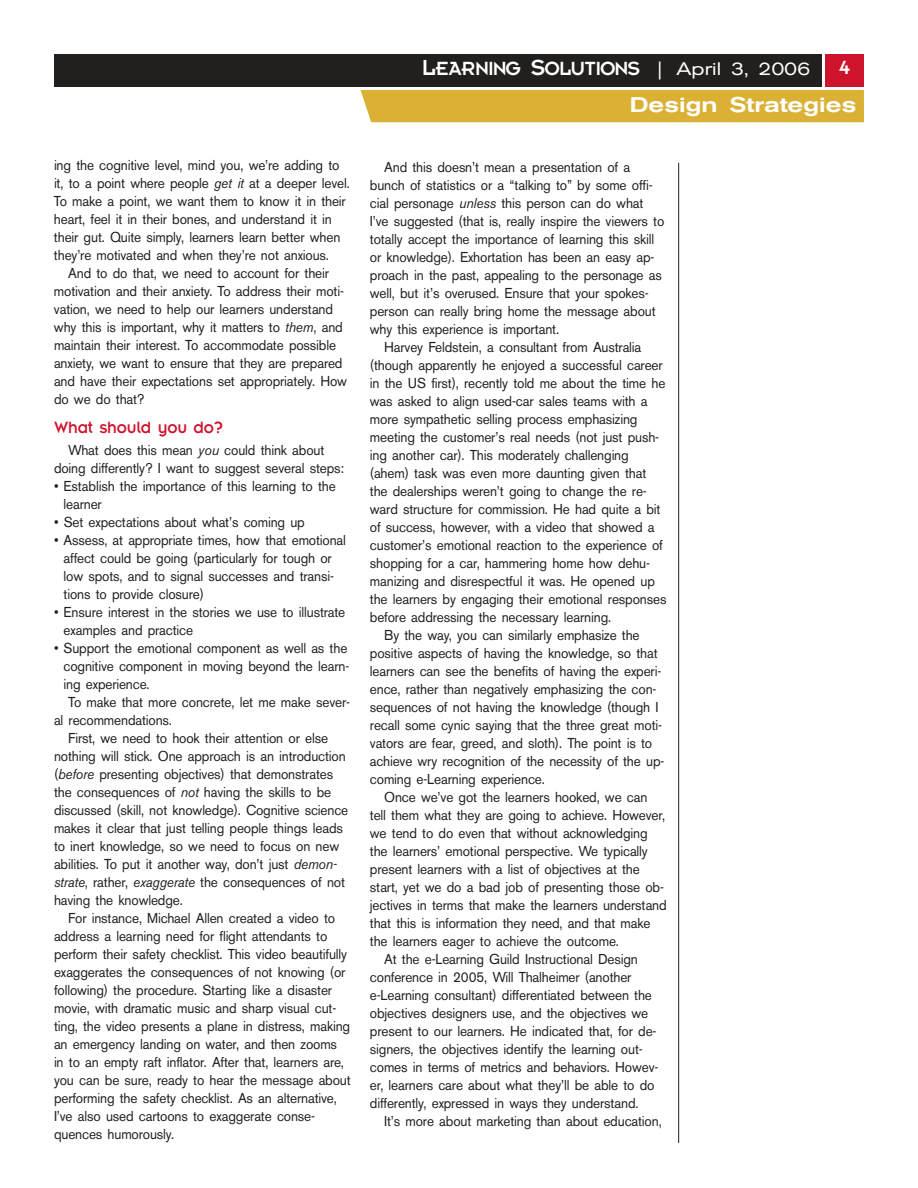
<style>
.page{position:relative;width:918px;height:1188px;background:#fff}
.page>*{position:absolute;margin:0;border:0;box-sizing:border-box;transform-origin:0 0}
.t1{font:21px "Insignia";letter-spacing:-.055em;color:#fff}
.t2{font:500 expanded 21px "Akzidenz Grotesk BE";color:#fff}
.t3{font:18px "Insignia";letter-spacing:-.01em;color:#ce142c;scale:.95 1}
.t4{font:14.25px/18px "Akzidenz Grotesk BE";letter-spacing:-.01em;color:#231f1f;scale:.95 1}
.s1{font-style:italic}
.s2{font-size:24px}
.s3{font-family:"Akzidenz Grotesk BE";font-size:18px}
.s4{font-family:"Akzidenz Grotesk BE";font-stretch:expanded;font-size:18px}
</style>
<div class="page">
<div style="left:54px;top:54px;width:767px;height:32px;background:#231f1f"></div>
<div style="left:826px;top:54px;width:38px;height:32px;background:#ce142c"></div>
<div style="left:360px;top:90px;width:504px;height:32px;background:#dab135"></div>
<hr style="left:678px;top:163px;width:1px;height:980px;background:#231f1f">
<p class="t4" style="left:54px;top:158px;width:313px">ing the cognitive level, mind you, we’re adding to it, to a point where people <span class="s1">get it</span> at a deeper level.<br>To make a point, we want them to know it in their heart, feel it in their bones, and understand it in their gut. Quite simply, learners learn better when they’re motivated and when they’re not anxious.</p>
<p class="t4" style="left:54px;top:266px;width:310px;text-indent:14px">And to do that, we need to account for their motivation and their anxiety. To address their moti&shy;vation, we need to help our learners understand why this is important, why it matters to <span class="s1">them</span>, and maintain their interest. To accommodate possible anxiety, we want to ensure that they are prepared and have their expectations set appropriately. How do we do that?</p>
<p class="t3" style="left:54px;top:421px;width:180px">What should you do?</p>
<p class="t4" style="left:54px;top:443px;width:307px;text-align:center">What does this mean <span class="s1">you</span> could think about doing differently? I want to suggest several steps:</p>
<p class="t4" style="left:64px;top:479px;width:288px;text-indent:-10px">• Establish the importance of this learning to the learner</p>
<p class="t4" style="left:54px;top:515px;width:266px">• Set expectations about what’s coming up</p>
<p class="t4" style="left:64px;top:533px;width:299px;text-indent:-10px">• Assess, at appropriate times, how that emotional affect could be going (particularly for tough or low spots, and to signal successes and transi&shy;tions to provide closure)</p>
<p class="t4" style="left:64px;top:605px;width:298px;text-indent:-10px">• Ensure interest in the stories we use to illustrate examples and practice</p>
<p class="t4" style="left:54px;top:641px;width:310px">• Support the emotional component as well as the</p>
<p class="t4" style="left:64px;top:659px;width:302px">cognitive component in moving beyond the learn-</p>
<p class="t4" style="left:64px;top:677px;width:92px">ing experience.</p>
<p class="t4" style="left:68px;top:695px;width:298px">To make that more concrete, let me make sever-</p>
<p class="t4" style="left:54px;top:713px;width:126px">al recommendations.</p>
<p class="t4" style="left:68px;top:731px;width:275px">First, we need to hook their attention or else</p>
<p class="t4" style="left:54px;top:749px;width:309px">nothing will stick. One approach is an introduction</p>
<p class="t4" style="left:54px;top:767px;width:295px">(<span class="s1">before</span> presenting objectives) that demonstrates</p>
<p class="t4" style="left:54px;top:785px;width:293px">the consequences of <span class="s1">not</span> having the skills to be</p>
<p class="t4" style="left:54px;top:803px;width:311px">discussed (skill, not knowledge). Cognitive science</p>
<p class="t4" style="left:54px;top:821px;width:306px">makes it clear that just telling people things leads</p>
<p class="t4" style="left:54px;top:839px;width:302px">to inert knowledge, so we need to focus on new</p>
<p class="t4" style="left:54px;top:857px;width:300px">abilities. To put it another way, don’t just <span class="s1">demon-</span></p>
<p class="t4" style="left:54px;top:875px;width:308px"><span class="s1">strate</span>, rather, <span class="s1">exaggerate</span> the consequences of not</p>
<p class="t4" style="left:54px;top:893px;width:137px">having the knowledge.</p>
<p class="t4" style="left:68px;top:911px;width:282px">For instance, Michael Allen created a video to</p>
<p class="t4" style="left:54px;top:929px;width:289px">address a learning need for flight attendants to</p>
<p class="t4" style="left:54px;top:947px;width:310px">perform their safety checklist. This video beautifully</p>
<p class="t4" style="left:54px;top:965px;width:308px">exaggerates the consequences of not knowing (or</p>
<p class="t4" style="left:54px;top:983px;width:294px">following) the procedure. Starting like a disaster</p>
<p class="t4" style="left:54px;top:1001px;width:299px">movie, with dramatic music and sharp visual cut-</p>
<p class="t4" style="left:54px;top:1019px;width:313px">ting, the video presents a plane in distress, making</p>
<p class="t4" style="left:54px;top:1037px;width:300px">an emergency landing on water, and then zooms</p>
<p class="t4" style="left:54px;top:1055px;width:307px">in to an empty raft inflator. After that, learners are,</p>
<p class="t4" style="left:54px;top:1073px;width:314px">you can be sure, ready to hear the message about</p>
<p class="t4" style="left:54px;top:1091px;width:299px">performing the safety checklist. As an alternative,</p>
<p class="t4" style="left:54px;top:1109px;width:276px">I’ve also used cartoons to exaggerate conse-</p>
<p class="t4" style="left:54px;top:1127px;width:128px">quences humorously.</p>
<h1 class="t1" style="left:422px;top:62px;width:390px"><span class="s2">L</span>EARNING <span class="s2">S</span>OLUTIONS <span class="s3">|</span> <span class="s4">April 3, 2006</span></h1>
<h1 class="t1" style="left:839px;top:61px;width:12px">4</h1>
<h1 class="t2" style="left:630px;top:97px;width:228px">Design Strategies</h1>
<p class="t4" style="left:384px;top:160px;width:260px">And this doesn’t mean a presentation of a</p>
<p class="t4" style="left:370px;top:178px;width:299px">bunch of statistics or a “talking to” by some offi-</p>
<p class="t4" style="left:370px;top:196px;width:289px">cial personage <span class="s1">unless</span> this person can do what</p>
<p class="t4" style="left:370px;top:214px;width:312px">I’ve suggested (that is, really inspire the viewers to</p>
<p class="t4" style="left:370px;top:232px;width:301px">totally accept the importance of learning this skill</p>
<p class="t4" style="left:370px;top:250px;width:301px">or knowledge). Exhortation has been an easy ap-</p>
<p class="t4" style="left:370px;top:268px;width:309px">proach in the past, appealing to the personage as</p>
<p class="t4" style="left:370px;top:286px;width:295px">well, but it’s overused. Ensure that your spokes-</p>
<p class="t4" style="left:370px;top:304px;width:302px">person can really bring home the message about</p>
<p class="t4" style="left:370px;top:322px;width:201px">why this experience is important.</p>
<p class="t4" style="left:384px;top:340px;width:272px">Harvey Feldstein, a consultant from Australia</p>
<p class="t4" style="left:370px;top:358px;width:310px">(though apparently he enjoyed a successful career</p>
<p class="t4" style="left:370px;top:376px;width:313px">in the US first), recently told me about the time he</p>
<p class="t4" style="left:370px;top:394px;width:294px">was asked to align used-car sales teams with a</p>
<p class="t4" style="left:370px;top:412px;width:283px">more sympathetic selling process emphasizing</p>
<p class="t4" style="left:370px;top:430px;width:306px">meeting the customer’s real needs (not just push-</p>
<p class="t4" style="left:370px;top:448px;width:274px">ing another car). This moderately challenging</p>
<p class="t4" style="left:370px;top:466px;width:292px">(ahem) task was even more daunting given that</p>
<p class="t4" style="left:370px;top:484px;width:293px">the dealerships weren’t going to change the re-</p>
<p class="t4" style="left:370px;top:502px;width:307px">ward structure for commission. He had quite a bit</p>
<p class="t4" style="left:370px;top:520px;width:301px">of success, however, with a video that showed a</p>
<p class="t4" style="left:370px;top:538px;width:310px">customer’s emotional reaction to the experience of</p>
<p class="t4" style="left:370px;top:556px;width:296px">shopping for a car, hammering home how dehu-</p>
<p class="t4" style="left:370px;top:574px;width:302px">manizing and disrespectful it was. He opened up</p>
<p class="t4" style="left:370px;top:592px;width:314px">the learners by engaging their emotional responses</p>
<p class="t4" style="left:370px;top:610px;width:255px">before addressing the necessary learning.</p>
<p class="t4" style="left:384px;top:628px;width:270px">By the way, you can similarly emphasize the</p>
<p class="t4" style="left:370px;top:646px;width:304px">positive aspects of having the knowledge, so that</p>
<p class="t4" style="left:370px;top:664px;width:308px">learners can see the benefits of having the experi-</p>
<p class="t4" style="left:370px;top:682px;width:303px">ence, rather than negatively emphasizing the con-</p>
<p class="t4" style="left:370px;top:700px;width:305px">sequences of not having the knowledge (though I</p>
<p class="t4" style="left:370px;top:718px;width:309px">recall some cynic saying that the three great moti-</p>
<p class="t4" style="left:370px;top:736px;width:299px">vators are fear, greed, and sloth). The point is to</p>
<p class="t4" style="left:370px;top:754px;width:311px">achieve wry recognition of the necessity of the up-</p>
<p class="t4" style="left:370px;top:772px;width:186px">coming e-Learning experience.</p>
<p class="t4" style="left:384px;top:790px;width:279px">Once we’ve got the learners hooked, we can</p>
<p class="t4" style="left:370px;top:808px;width:312px">tell them what they are going to achieve. However,</p>
<p class="t4" style="left:370px;top:826px;width:294px">we tend to do even that without acknowledging</p>
<p class="t4" style="left:370px;top:844px;width:294px">the learners’ emotional perspective. We typically</p>
<p class="t4" style="left:370px;top:862px;width:286px">present learners with a list of objectives at the</p>
<p class="t4" style="left:370px;top:880px;width:311px">start, yet we do a bad job of presenting those ob-</p>
<p class="t4" style="left:370px;top:898px;width:314px">jectives in terms that make the learners understand</p>
<p class="t4" style="left:370px;top:916px;width:297px">that this is information they need, and that make</p>
<p class="t4" style="left:370px;top:934px;width:264px">the learners eager to achieve the outcome.</p>
<p class="t4" style="left:384px;top:952px;width:269px">At the e-Learning Guild Instructional Design</p>
<p class="t4" style="left:370px;top:970px;width:277px">conference in 2005, Will Thalheimer (another</p>
<p class="t4" style="left:370px;top:988px;width:298px">e-Learning consultant) differentiated between the</p>
<p class="t4" style="left:370px;top:1006px;width:295px">objectives designers use, and the objectives we</p>
<p class="t4" style="left:370px;top:1024px;width:303px">present to our learners. He indicated that, for de-</p>
<p class="t4" style="left:370px;top:1042px;width:289px">signers, the objectives identify the learning out-</p>
<p class="t4" style="left:370px;top:1060px;width:305px">comes in terms of metrics and behaviors. Howev-</p>
<p class="t4" style="left:370px;top:1078px;width:301px">er, learners care about what they’ll be able to do</p>
<p class="t4" style="left:370px;top:1096px;width:284px">differently, expressed in ways they understand.</p>
<p class="t4" style="left:384px;top:1114px;width:294px">It’s more about marketing than about education,</p>
</div>
